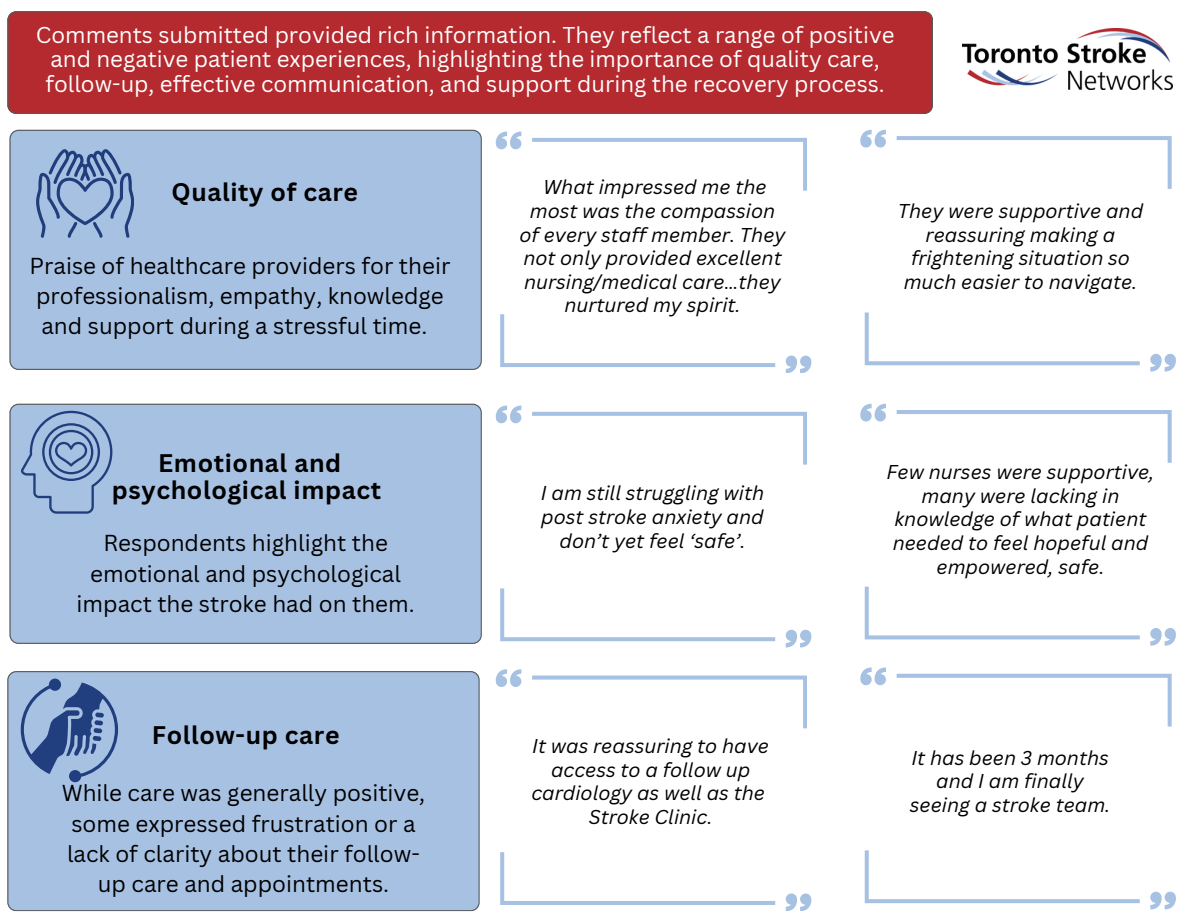
<style>
.page{position:relative;width:1188px;height:918px;background:#fff}
.page>*{position:absolute;margin:0;border:0;box-sizing:border-box;transform-origin:0 0}
.t1{font:700 24.75px/27px "Canva Sans";letter-spacing:.025em;color:#000;text-align:center}
.t2{font:22.5px/30.3px "Canva Sans";color:#000;text-align:center}
.t3{font:22.35px/24.8px "Canva Sans";color:#fff;text-align:center}
.t4{font:italic 19.5px/23.7px "Canva Sans";color:#000;text-align:center}
</style>
<div class="page">
<div style="left:10px;top:130px;width:472px;height:239px;background:#a7c1e3"></div>
<img style="left:963px;top:28px;width:209px;height:61px">
<div style="left:7px;top:11px;width:926px;height:103px;background:#b42a2f"></div>
<svg style="left:36px;top:149px;width:98px;height:89px;background:#849fc8"></svg>
<div style="left:10px;top:404px;width:472px;height:239px;background:#a7c1e3"></div>
<div style="left:7px;top:671px;width:473px;height:240px;background:#a7c1e3"></div>
<svg style="left:21px;top:679px;width:97px;height:103px;background:#7691be"></svg>
<svg style="left:532px;top:138px;width:275px;height:53px"></svg>
<svg style="left:495px;top:132px;width:26px;height:17px"></svg>
<svg style="left:500px;top:314px;width:275px;height:53px"></svg>
<svg style="left:786px;top:356px;width:26px;height:17px"></svg>
<svg style="left:897px;top:136px;width:274px;height:53px"></svg>
<svg style="left:860px;top:130px;width:26px;height:18px"></svg>
<svg style="left:865px;top:312px;width:275px;height:53px"></svg>
<svg style="left:1150px;top:354px;width:26px;height:17px"></svg>
<svg style="left:532px;top:412px;width:275px;height:53px"></svg>
<svg style="left:495px;top:406px;width:26px;height:17px"></svg>
<svg style="left:21px;top:411px;width:91px;height:102px;background:#8fa9d0"></svg>
<svg style="left:500px;top:588px;width:275px;height:53px"></svg>
<svg style="left:786px;top:630px;width:26px;height:17px"></svg>
<svg style="left:897px;top:410px;width:274px;height:53px"></svg>
<svg style="left:860px;top:404px;width:26px;height:18px"></svg>
<svg style="left:865px;top:587px;width:275px;height:52px"></svg>
<svg style="left:1150px;top:628px;width:26px;height:17px"></svg>
<svg style="left:532px;top:676px;width:275px;height:52px"></svg>
<svg style="left:495px;top:669px;width:26px;height:18px"></svg>
<svg style="left:500px;top:852px;width:275px;height:53px"></svg>
<svg style="left:786px;top:893px;width:26px;height:18px"></svg>
<svg style="left:897px;top:674px;width:274px;height:53px"></svg>
<svg style="left:860px;top:667px;width:26px;height:18px"></svg>
<svg style="left:865px;top:850px;width:275px;height:53px"></svg>
<svg style="left:1150px;top:892px;width:26px;height:17px"></svg>
<p class="t3" style="left:36px;top:22px;width:860px">Comments submitted provided rich information. They reflect a range of positive and negative patient experiences, highlighting the importance of quality care, follow-up, effective communication, and support during the recovery process.</p>
<p class="t1" style="left:171px;top:177px;width:188px">Quality of care</p>
<h2 class="t2" style="left:30px;top:250px;width:422px;text-align:left">Praise of healthcare providers for their professionalism, empathy, knowledge and support during a stressful time.</h2>
<p class="t1" style="left:112px;top:449px;width:271px">Emotional and psychological impact</p>
<p class="t2" style="left:77px;top:528px;width:340px">Respondents highlight the emotional and psychological impact the stroke had on them.</p>
<h1 class="t1" style="left:152px;top:721px;width:189px">Follow-up care</h1>
<p class="t2" style="left:62px;top:777px;width:365px">While care was generally positive, some expressed frustration or a lack of clarity about their follow&shy;up care and appointments.</p>
<p class="t4" style="left:519px;top:175px;width:268px">What impressed me the most was the compassion of every staff member. They not only provided excellent nursing/medical care…they nurtured my spirit.</p>
<p class="t4" style="left:541px;top:481px;width:225px">I am still struggling with post stroke anxiety and don’t yet feel ‘safe’.</p>
<p class="t4" style="left:531px;top:734px;width:239px">It was reassuring to have access to a follow up cardiology as well as the</p>
<h1 class="t4" style="left:589px;top:804px;width:125px">Stroke Clinic.</h1>
<p class="t4" style="left:898px;top:199px;width:247px">They were supportive and reassuring making a frightening situation so much easier to navigate.</p>
<p class="t4" style="left:887px;top:460px;width:269px">Few nurses were supportive, many were lacking in knowledge of what patient needed to feel hopeful and empowered, safe.</p>
<h2 class="t4" style="left:910px;top:745px;width:202px">It has been 3 months and I am finally seeing a stroke team.</h2>
</div>
